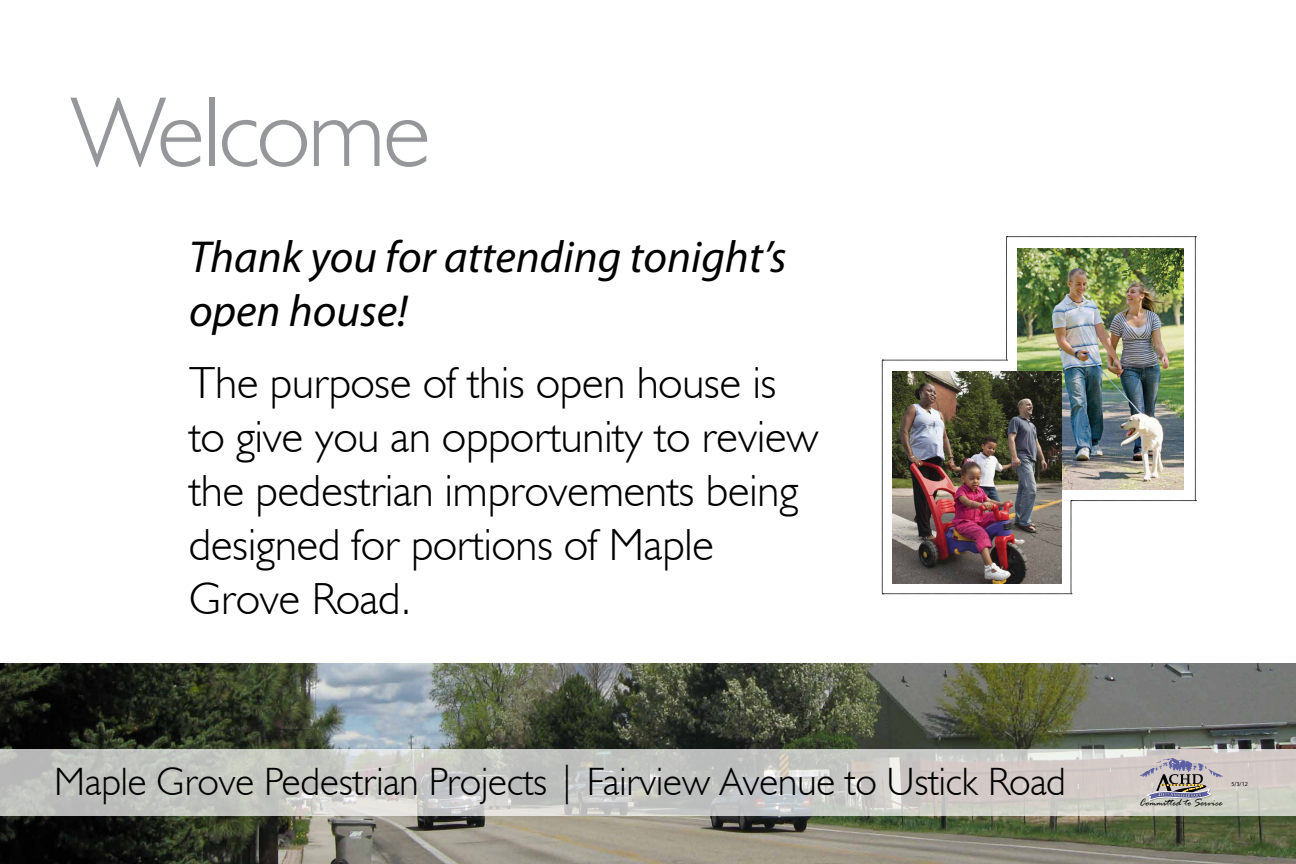
<style>
.page{position:relative;width:1296px;height:864px;background:#fff}
.page>*{position:absolute;margin:0;border:0;box-sizing:border-box;transform-origin:0 0}
.t1{font:300 100px "Humanist 521 BT";letter-spacing:-.02em;color:#95979a}
.t2{font:300 45px/54px "Humanist 521 BT";color:#000}
.t3{font:italic 45px/54px "Myriad Pro";color:#000}
.t4{font:300 39.5px "Humanist 521 BT";color:#000}
.t5{font:italic 10.9px "Rage";color:#000}
.t6{font:6px "Myriad Pro";color:#000}
</style>
<div class="page">
<img style="left:0;top:664px;width:1296px;height:200px">
<svg style="left:0;top:749px;width:1296px;height:67px;background:#c9c9c5"></svg>
<svg style="left:1140px;top:758px;width:83px;height:44px;background:#b0aaae"></svg>
<svg style="left:882px;top:236px;width:314px;height:359px"></svg>
<img style="left:1018px;top:248px;width:166px;height:242px">
<img style="left:893px;top:371px;width:168px;height:213px">
<h1 class="t1" style="left:72px;top:70px;width:360px">Welcome</h1>
<p class="t3" style="left:189px;top:229px;width:599px">Thank you for attending tonight’s open house!</p>
<p class="t2" style="left:189px;top:354px;width:631px">The purpose of this open house is to give you an opportunity to review the pedestrian improvements being designed for portions of Maple<br>Grove Road.</p>
<p class="t4" style="left:54px;top:757px;width:1013px">Maple Grove Pedestrian Projects | Fairview Avenue to Ustick Road</p>
<p class="t5" style="left:1140px;top:797px;width:84px">Committed to Service</p>
<p class="t6" style="left:1231px;top:780px;width:18px">5/3/12</p>
</div>
